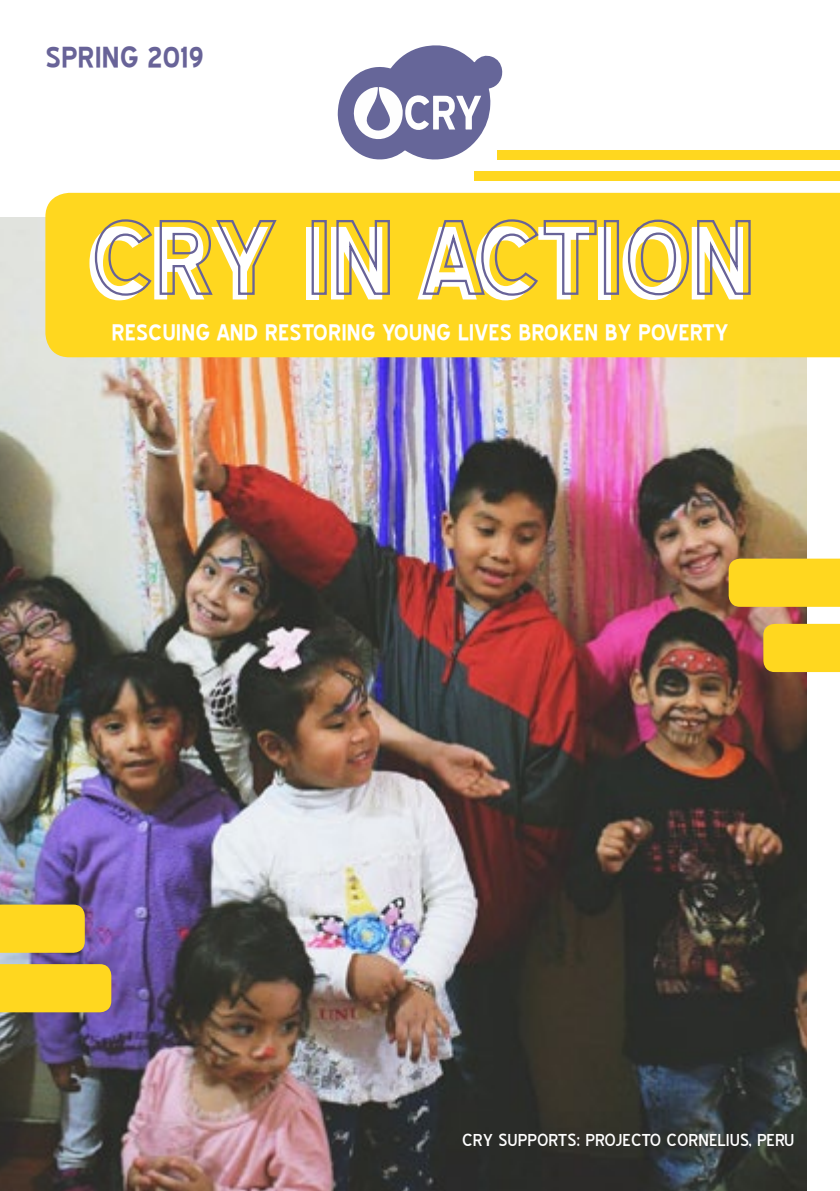
<style>
.page{position:relative;width:840px;height:1191px;background:#fff}
.page>*{position:absolute;margin:0;border:0;box-sizing:border-box;transform-origin:0 0}
.t1{font:700 126.4px "Blue Highway";color:#fff}
.t2{font:700 36px "Blue Highway";color:#686398}
.t3{font:700 28px "Blue Highway";color:#fff}
.t4{font:22px "Blue Highway";color:#fff}
</style>
<div class="page">
<img style="left:0;top:218px;width:805px;height:973px">
<div style="left:45px;top:193px;width:794px;height:164px;background:#ffd71f"></div>
<svg style="left:94px;top:218px;width:184px;height:79px;background:#e8c630"></svg>
<div style="left:311px;top:220px;width:15px;height:75px;border:2px solid #686398"></div>
<svg style="left:335px;top:219px;width:56px;height:78px;background:#dfbe38"></svg>
<svg style="left:420px;top:218px;width:177px;height:79px;background:#eac72f"></svg>
<div style="left:603px;top:220px;width:15px;height:75px;border:2px solid #686398"></div>
<svg style="left:626px;top:218px;width:63px;height:78px;background:#e6c432"></svg>
<svg style="left:695px;top:219px;width:56px;height:78px;background:#dfbe38"></svg>
<div style="left:728px;top:558px;width:111px;height:49px;background:#ffd71f"></div>
<div style="left:763px;top:624px;width:76px;height:48px;background:#ffd71f"></div>
<div style="left:0;top:964px;width:111px;height:48px;background:#ffd71f"></div>
<div style="left:0;top:904px;width:85px;height:48px;background:#ffd71f"></div>
<div style="left:497px;top:150px;width:342px;height:9px;background:#ffd71f"></div>
<div style="left:474px;top:171px;width:365px;height:10px;background:#ffd71f"></div>
<svg style="left:337px;top:45px;width:165px;height:114px"></svg>
<p class="t2" style="left:45px;top:40px;width:160px">SPRING 2019</p>
<h1 class="t1" style="left:85px;top:205px;width:665px">CRY IN ACTION</h1>
<p class="t3" style="left:111px;top:319px;width:618px">RESCUING AND RESTORING YOUNG LIVES BROKEN BY POVERTY</p>
<p class="t4" style="left:462px;top:1129px;width:333px">CRY SUPPORTS: PROJECTO CORNELIUS, PERU</p>
</div>
